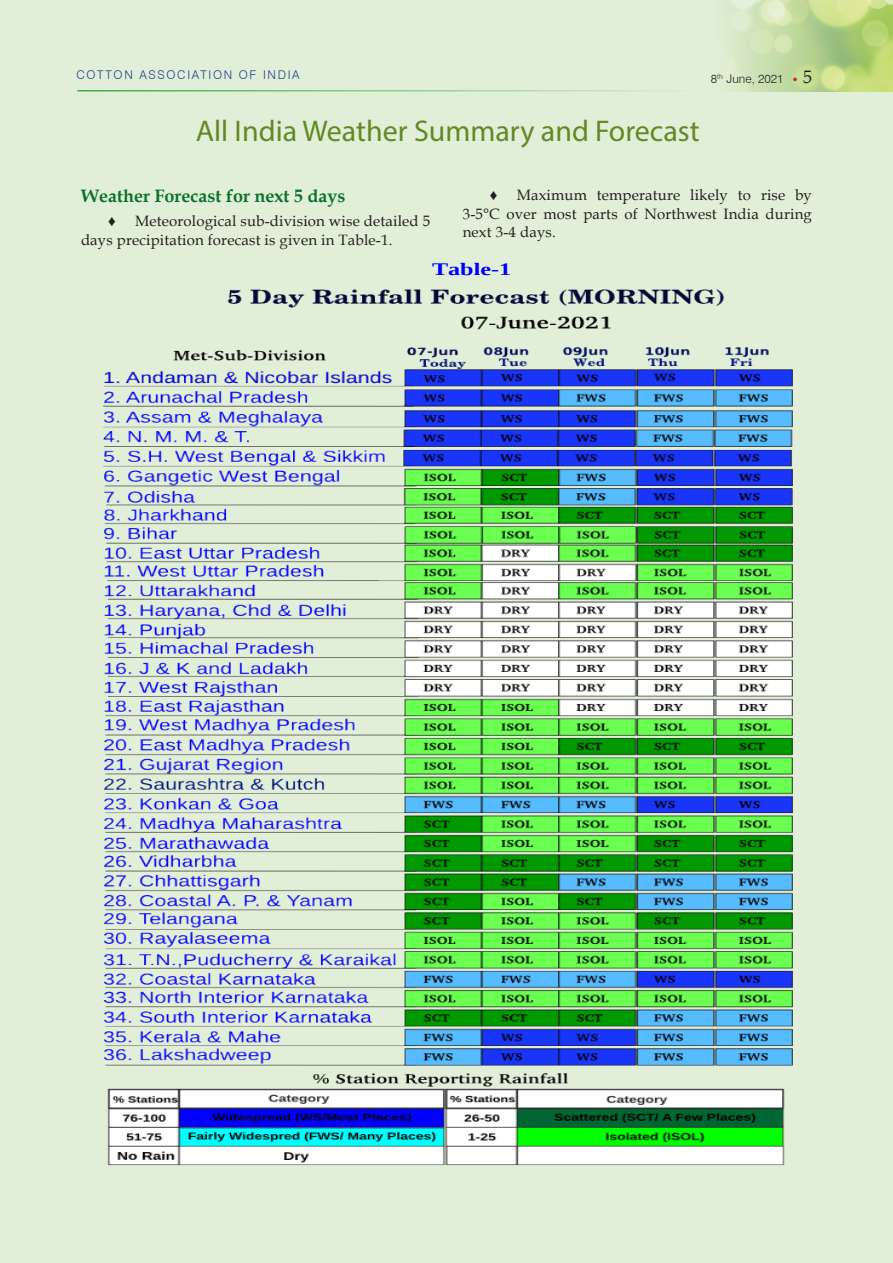
<style>
.page{position:relative;width:893px;height:1263px;background:#e2efd8}
.page>*{position:absolute;margin:0;border:0;box-sizing:border-box;transform-origin:0 0}
.SUB_HEAD{font:30px "Myriad Pro";color:#628925}
.BODY_BOLD{font:700 18px "Book Antiqua";color:#0b712d}
.t1{font:700 17.7px "Liberation Serif";color:#00f;scale:1.36 1}
.BODY_TEXT{font:15px/18.8px "Book Antiqua";letter-spacing:.01em;color:#231f20}
.t2{font:300 12px "Swiss 721 BT";letter-spacing:.14em;color:#253f8e}
.t3{font:300 12px "Swiss 721 BT";color:#231f20}
.s1{font-family:"Book Antiqua";font-weight:400;font-size:18px}
</style>
<div class="page">
<img style="left:728px;top:0;width:165px;height:91px">
<hr style="left:77px;top:90px;width:628px;height:2px;background:#40ae49">
<svg style="left:793px;top:78px;width:4px;height:3px"></svg>
<img style="left:103px;top:289px;width:690px;height:877px">
<p class="t2" style="left:76px;top:67px;width:225px">COTTON ASSOCIATION OF INDIA</p>
<p class="t3" style="left:711px;top:71px;width:103px">8<sup>th</sup> June, 2021 <span class="s1">5</span></p>
<p class="SUB_HEAD" style="left:196px;top:113px;width:505px">All India Weather Summary and Forecast</p>
<p class="BODY_TEXT" style="left:463px;top:185px;width:351px;text-align:justify;text-indent:54px">Maximum temperature likely to rise by 3-5°C over most parts of Northwest India during next 3-4 days.</p>
<p class="t1" style="left:432px;top:263px;width:60px">Table-1</p>
<p class="BODY_BOLD" style="left:81px;top:184px;width:266px">Weather Forecast for next 5 days</p>
<p class="BODY_TEXT" style="left:108px;top:211px;width:9px">♦</p>
<p class="BODY_TEXT" style="left:490px;top:185px;width:9px">♦</p>
<p class="BODY_TEXT" style="left:81px;top:211px;width:351px;text-indent:54px">Meteorological sub-division wise detailed 5 days precipitation forecast is given in Table-1.</p>
</div>
